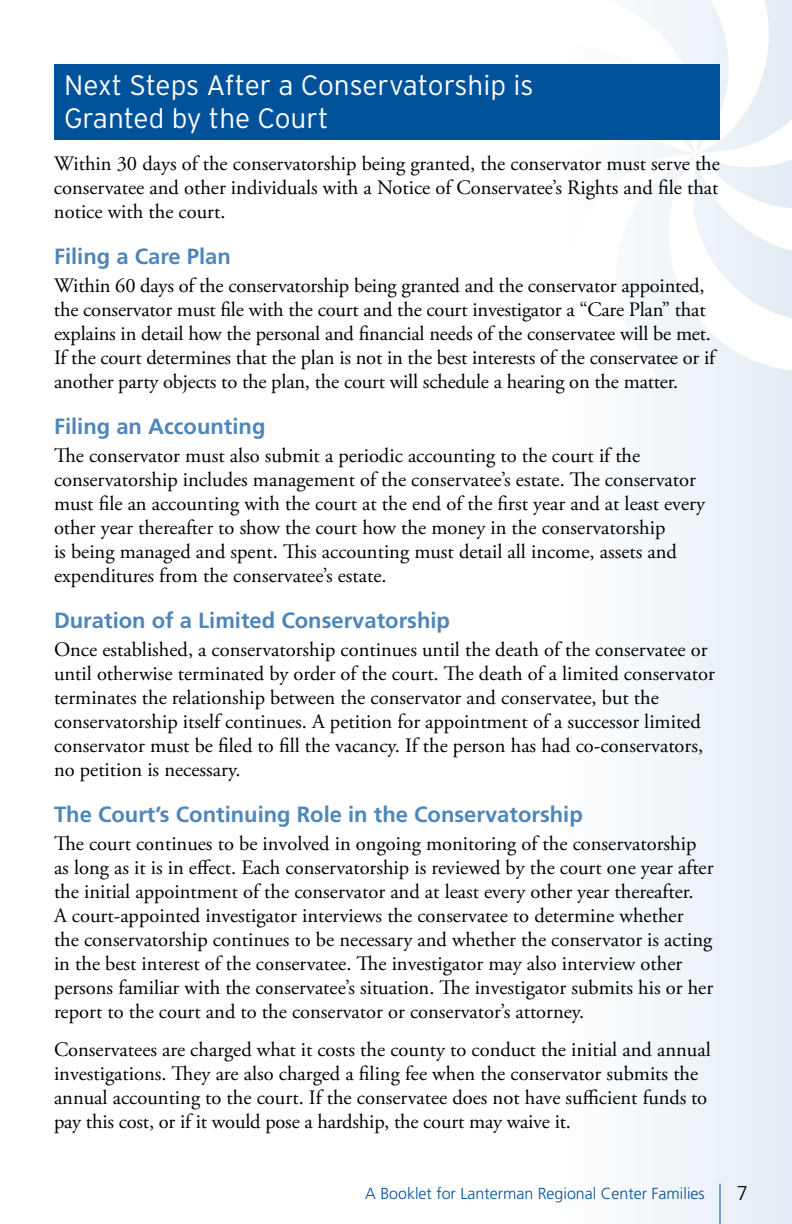
<style>
.page{position:relative;width:792px;height:1224px;background:#fff}
.page>*{position:absolute;margin:0;border:0;box-sizing:border-box;transform-origin:0 0}
.t1{font:300 28px/33.6px "Interstate";color:#fff}
.t2{font:700 22px "Frutiger";color:#4d86b9}
.t3{font:20.4px/24px "Adobe Garamond Pro";color:#000}
.t4{font:300 20px "Frutiger";color:#000}
.t5{font:300 16px "Frutiger";color:#00539b}
</style>
<div class="page">
<div style="left:0;top:0;width:792px;height:1224px;background:linear-gradient(to right,#fff,#f1f5f9)"></div>
<svg style="left:458px;top:140px;width:24px;height:124px"></svg>
<svg style="left:482px;top:0;width:310px;height:388px"></svg>
<div style="left:54px;top:64px;width:666px;height:76px;background:#00539b"></div>
<h1 class="t1" style="left:64px;top:68px;width:471px">Next Steps After a Conservatorship is<br>Granted by the Court</h1>
<p class="t3" style="left:54px;top:152px;width:668px;text-align:justify">Within 30 days of the conservatorship being granted, the conservator must serve the conservatee and other individuals with a Notice of Conservatee’s Rights and file that notice with the court.</p>
<p class="t2" style="left:54px;top:244px;width:178px">Filing a Care Plan</p>
<p class="t3" style="left:54px;top:274px;width:663px">Within 60 days of the conservatorship being granted and the conservator appointed, the conservator must file with the court and the court investigator a “Care Plan” that explains in detail how the personal and financial needs of the conservatee will be met.<br>If the court determines that the plan is not in the best interests of the conservatee or if another party objects to the plan, the court will schedule a hearing on the matter.</p>
<p class="t2" style="left:54px;top:414px;width:213px">Filing an Accounting</p>
<p class="t3" style="left:54px;top:444px;width:653px">The conservator must also submit a periodic accounting to the court if the conservatorship includes management of the conservatee’s estate. The conservator must file an accounting with the court at the end of the first year and at least every other year thereafter to show the court how the money in the conservatorship<br>is being managed and spent. This accounting must detail all income, assets and expenditures from the conservatee’s estate.</p>
<p class="t2" style="left:54px;top:608px;width:398px">Duration of a Limited Conservatorship</p>
<p class="t3" style="left:54px;top:638px;width:662px">Once established, a conservatorship continues until the death of the conservatee or until otherwise terminated by order of the court. The death of a limited conservator terminates the relationship between the conservator and conservatee, but the conservatorship itself continues. A petition for appointment of a successor limited conservator must be filed to fill the vacancy. If the person has had co-conservators, no petition is necessary.</p>
<p class="t2" style="left:54px;top:802px;width:530px">The Court’s Continuing Role in the Conservatorship</p>
<p class="t3" style="left:54px;top:832px;width:661px">The court continues to be involved in ongoing monitoring of the conservatorship as long as it is in effect. Each conservatorship is reviewed by the court one year after the initial appointment of the conservator and at least every other year thereafter.<br>A court-appointed investigator interviews the conservatee to determine whether<br>the conservatorship continues to be necessary and whether the conservator is acting in the best interest of the conservatee. The investigator may also interview other persons familiar with the conservatee’s situation. The investigator submits his or her report to the court and to the conservator or conservator’s attorney.</p>
<p class="t3" style="left:54px;top:1038px;width:658px">Conservatees are charged what it costs the county to conduct the initial and annual investigations. They are also charged a filing fee when the conservator submits the annual accounting to the court. If the conservatee does not have sufficient funds to pay this cost, or if it would pose a hardship, the court may waive it.</p>
<p class="t5" style="left:365px;top:1185px;width:341px">A Booklet for Lanterman Regional Center Families</p>
<p class="t4" style="left:737px;top:1181px;width:13px">7</p>
</div>
